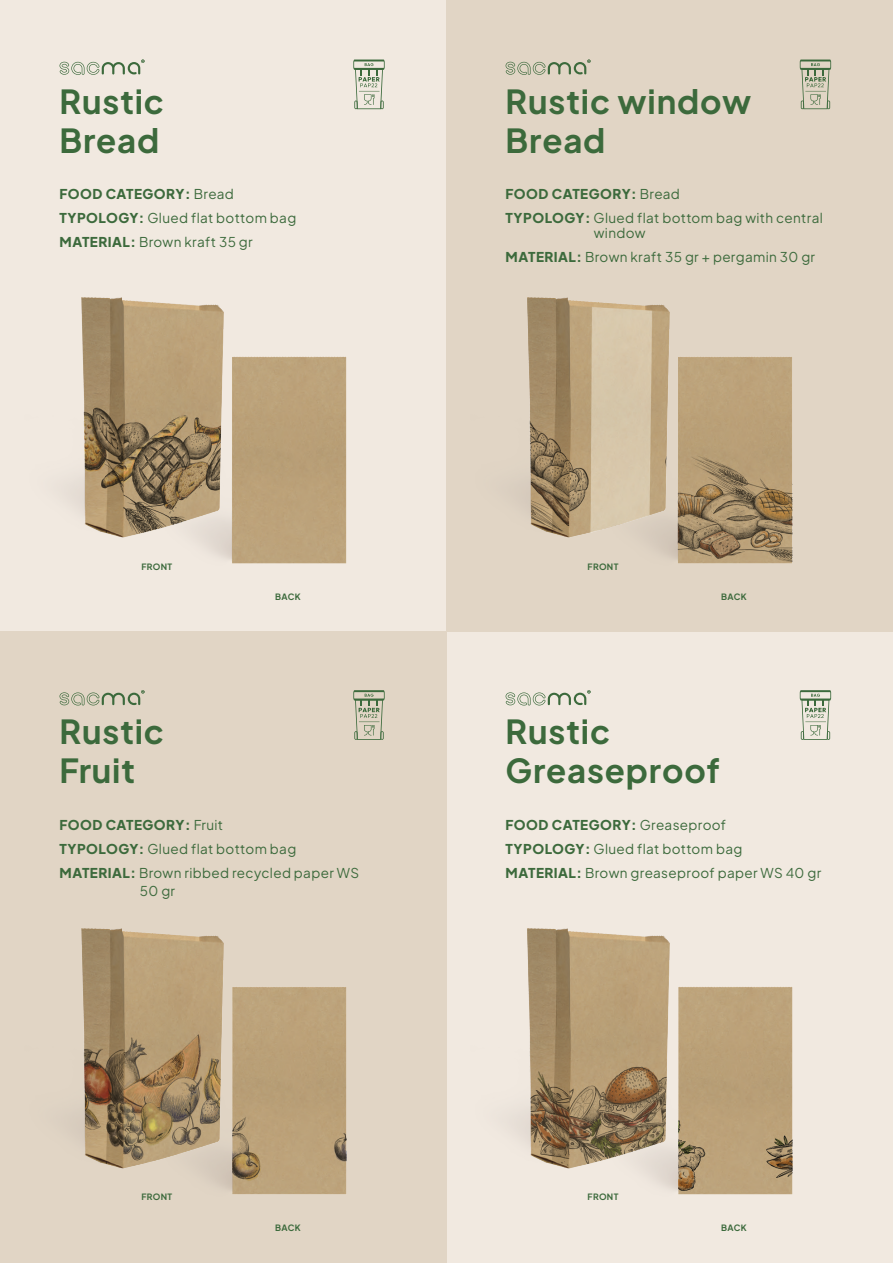
<style>
.page{position:relative;width:893px;height:1263px;background:#f1e9e0}
.page>*{position:absolute;margin:0;border:0;box-sizing:border-box;transform-origin:0 0}
.t1{font:33px "Plus Jakarta Sans";letter-spacing:.025em;color:#3c6a3c}
.t2{font:13.5px/24px "Plus Jakarta Sans";letter-spacing:.025em;color:#3c6a3c}
.t3{font:8.7px "Plus Jakarta Sans";letter-spacing:.035em;color:#3c6a3c}
</style>
<div class="page">
<div style="left:446px;top:0;width:447px;height:631px;background:#e1d5c5"></div>
<div style="left:0;top:631px;width:446px;height:632px;background:#e1d5c5"></div>
<svg style="left:60px;top:690px;width:85px;height:15px"></svg>
<svg style="left:60px;top:60px;width:85px;height:15px"></svg>
<img style="left:211px;top:987px;width:136px;height:207px">
<img style="left:79px;top:928px;width:152px;height:248px">
<div style="left:206px;top:356px;width:141px;height:208px;background:#bca279"></div>
<img style="left:70px;top:297px;width:161px;height:248px">
<svg style="left:506px;top:60px;width:85px;height:15px"></svg>
<img style="left:657px;top:356px;width:136px;height:208px">
<img style="left:525px;top:297px;width:152px;height:248px">
<svg style="left:506px;top:690px;width:85px;height:15px"></svg>
<img style="left:652px;top:986px;width:141px;height:209px">
<img style="left:446px;top:910px;width:231px;height:266px">
<svg style="left:353px;top:60px;width:32px;height:49px"></svg>
<svg style="left:353px;top:690px;width:32px;height:50px"></svg>
<svg style="left:800px;top:60px;width:31px;height:49px"></svg>
<svg style="left:800px;top:690px;width:31px;height:50px"></svg>
<p class="t1" style="left:60px;top:75px;width:106px">Rustic</p>
<p class="t1" style="left:60px;top:114px;width:101px">Bread</p>
<p class="t1" style="left:506px;top:75px;width:247px">Rustic window</p>
<p class="t1" style="left:506px;top:114px;width:101px">Bread</p>
<p class="t2" style="left:60px;top:181px;width:176px">FOOD CATEGORY: Bread</p>
<p class="t2" style="left:60px;top:205px;width:238px">TYPOLOGY: Glued flat bottom bag<br>MATERIAL: Brown kraft 35 gr</p>
<p class="t2" style="left:506px;top:181px;width:176px">FOOD CATEGORY: Bread</p>
<p class="t2" style="left:594px;top:209px;width:231px;line-height:15px;text-indent:-88px">TYPOLOGY: Glued flat bottom bag with central window</p>
<p class="t2" style="left:506px;top:244px;width:311px">MATERIAL: Brown kraft 35 gr + pergamin 30 gr</p>
<p class="t3" style="left:142px;top:559px;width:32px">FRONT</p>
<p class="t3" style="left:588px;top:559px;width:32px">FRONT</p>
<p class="t3" style="left:275px;top:590px;width:27px">BACK</p>
<p class="t3" style="left:721px;top:590px;width:27px">BACK</p>
<p class="t1" style="left:60px;top:705px;width:106px">Rustic</p>
<p class="t1" style="left:60px;top:744px;width:77px">Fruit</p>
<p class="t1" style="left:506px;top:705px;width:106px">Rustic</p>
<p class="t1" style="left:506px;top:744px;width:216px">Greaseproof</p>
<p class="t2" style="left:60px;top:811px;width:165px">FOOD CATEGORY: Fruit</p>
<p class="t2" style="left:60px;top:835px;width:301px">TYPOLOGY: Glued flat bottom bag<br>MATERIAL: Brown ribbed recycled paper WS</p>
<p class="t2" style="left:140px;top:877px;width:37px">50 gr</p>
<p class="t2" style="left:506px;top:811px;width:222px">FOOD CATEGORY: Greaseproof</p>
<p class="t2" style="left:506px;top:835px;width:317px">TYPOLOGY: Glued flat bottom bag<br>MATERIAL: Brown greaseproof paper WS 40 gr</p>
<p class="t3" style="left:142px;top:1190px;width:32px">FRONT</p>
<p class="t3" style="left:588px;top:1190px;width:32px">FRONT</p>
<p class="t3" style="left:275px;top:1220px;width:27px">BACK</p>
<p class="t3" style="left:721px;top:1220px;width:27px">BACK</p>
</div>
